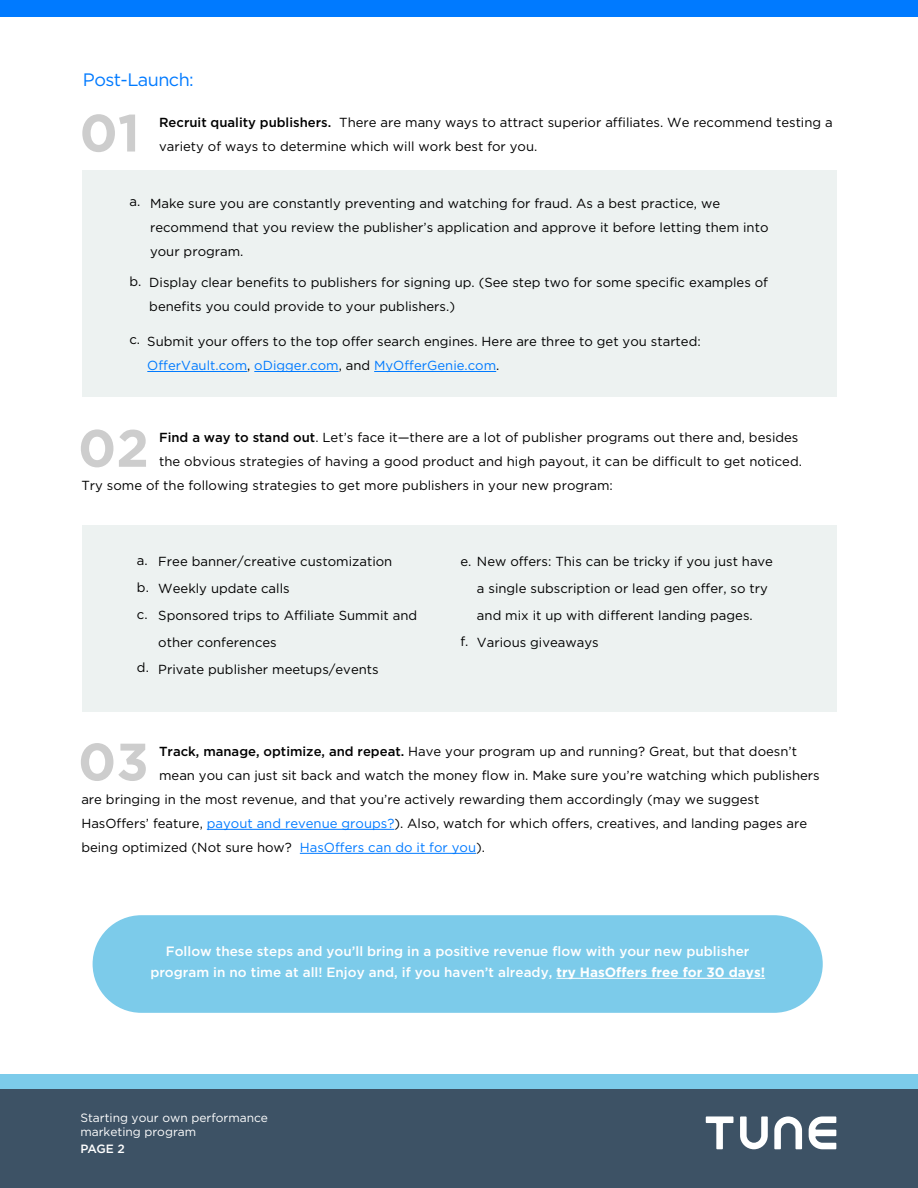
<style>
.page{position:relative;width:918px;height:1188px;background:#fff}
.page>*{position:absolute;margin:0;border:0;box-sizing:border-box;transform-origin:0 0}
.t1{font:700 52.5px "Gotham";color:rgb(155 155 155/.5)}
.t2{font:18px "Gotham";letter-spacing:-.03em;color:#007aff}
.t3{font:500 13.5px/21px "Gotham";color:#fff;text-align:center}
.t4{font:13.2px/27px "Gotham";color:#000}
.t5{font:12px/14.4px "Gotham";color:#fff}
.t6{font:500 12px "Gotham";color:#fff}
.s1{font-weight:500}
.s2{color:#007aff}
.s3{font-weight:700}
</style>
<div class="page">
<div style="left:0;top:0;width:918px;height:16px;background:#007aff"></div>
<div style="left:0;top:1074px;width:917px;height:113px;background:#7ccbea"></div>
<div style="left:0;top:1089px;width:917px;height:99px;background:#3d5265"></div>
<svg style="left:774px;top:1116px;width:28px;height:33px"></svg>
<svg style="left:706px;top:1116px;width:27px;height:33px"></svg>
<svg style="left:740px;top:1116px;width:28px;height:33px"></svg>
<svg style="left:809px;top:1116px;width:27px;height:33px"></svg>
<div style="left:93px;top:915px;width:730px;height:98px;background:#7ccbea;border-radius:49px"></div>
<div style="left:82px;top:525px;width:755px;height:186px;background:#edf2f1"></div>
<div style="left:82px;top:170px;width:755px;height:227px;background:#edf2f1"></div>
<hr style="left:207px;top:829px;width:187px;height:1px;background:#007aff">
<hr style="left:300px;top:853px;width:176px;height:1px;background:#007aff">
<hr style="left:556px;top:978px;width:209px;height:1px;background:#fff">
<hr style="left:147px;top:371px;width:100px;height:1px;background:#007aff">
<hr style="left:254px;top:371px;width:85px;height:1px;background:#007aff">
<hr style="left:374px;top:371px;width:122px;height:1px;background:#007aff">
<h2 class="t2" style="left:83px;top:70px;width:112px">Post-Launch:</h2>
<p class="t4" style="left:159px;top:108px;width:675px"><span class="s1">Recruit quality publishers.</span> There are many ways to attract superior affiliates. We recommend testing a</p>
<h1 class="t1" style="left:80px;top:103px;width:62px">01</h1>
<p class="t4" style="left:159px;top:132px;width:380px">variety of ways to determine which will work best for you.</p>
<p class="t4" style="left:130px;top:188px;width:12px">a.</p>
<p class="t4" style="left:150px;top:191px;width:620px;line-height:24px">Make sure you are constantly preventing and watching for fraud. As a best practice, we recommend that you review the publisher’s application and approve it before letting them into your program.</p>
<p class="t4" style="left:130px;top:267px;width:13px">b.</p>
<p class="t4" style="left:149px;top:270px;width:620px;line-height:24px">Display clear benefits to publishers for signing up. (See step two for some specific examples of benefits you could provide to your publishers.)</p>
<p class="t4" style="left:147px;top:329px;width:555px;line-height:24px">Submit your offers to the top offer search engines. Here are three to get you started:<br><span class="s2">OfferVault.com</span>, <span class="s2">oDigger.com</span>, and <span class="s2">MyOfferGenie.com</span>.</p>
<p class="t4" style="left:130px;top:326px;width:12px">c.</p>
<h1 class="t1" style="left:78px;top:418px;width:72px">02</h1>
<p class="t4" style="left:159px;top:424px;width:641px"><span class="s1">Find a way to stand out</span>. Let’s face it—there are a lot of publisher programs out there and, besides</p>
<p class="t4" style="left:159px;top:448px;width:644px">the obvious strategies of having a good product and high payout, it can be difficult to get noticed.</p>
<p class="t4" style="left:81px;top:472px;width:533px">Try some of the following strategies to get more publishers in your new program:</p>
<p class="t4" style="left:137px;top:547px;width:13px;text-align:justify">a. b. c.</p>
<p class="t4" style="left:137px;top:653px;width:13px">d.</p>
<p class="t4" style="left:158px;top:548px;width:260px">Free banner/creative customization<br>Weekly update calls<br>Sponsored trips to Affiliate Summit and other conferences<br>Private publisher meetups/events</p>
<p class="t4" style="left:477px;top:548px;width:298px;text-indent:-16px">e. New offers: This can be tricky if you just have a single subscription or lead gen offer, so try and mix it up with different landing pages.<br>Various giveaways</p>
<p class="t4" style="left:460px;top:627px;width:10px">f.</p>
<h1 class="t1" style="left:78px;top:731px;width:72px">03</h1>
<p class="t4" style="left:159px;top:737px;width:639px"><span class="s1">Track, manage, optimize, and repeat.</span> Have your program up and running? Great, but that doesn’t</p>
<p class="t4" style="left:159px;top:761px;width:662px">mean you can just sit back and watch the money flow in. Make sure you’re watching which publishers</p>
<p class="t4" style="left:81px;top:785px;width:680px">are bringing in the most revenue, and that you’re actively rewarding them accordingly (may we suggest</p>
<p class="t4" style="left:81px;top:809px;width:727px">HasOffers’ feature, <span class="s2">payout and revenue groups?</span>). Also, watch for which offers, creatives, and landing pages are</p>
<p class="t4" style="left:81px;top:833px;width:405px">being optimized (Not sure how? <span class="s2">HasOffers can do it for you</span>).</p>
<p class="t3" style="left:150px;top:940px;width:616px">Follow these steps and you’ll bring in a positive revenue flow with your new publisher program in no time at all! Enjoy and, if you haven’t already, <span class="s3">try HasOffers free for 30 days!</span></p>
<p class="t5" style="left:80px;top:1110px;width:189px">Starting your own performance marketing program</p>
<p class="t6" style="left:80px;top:1142px;width:46px">PAGE 2</p>
</div>
